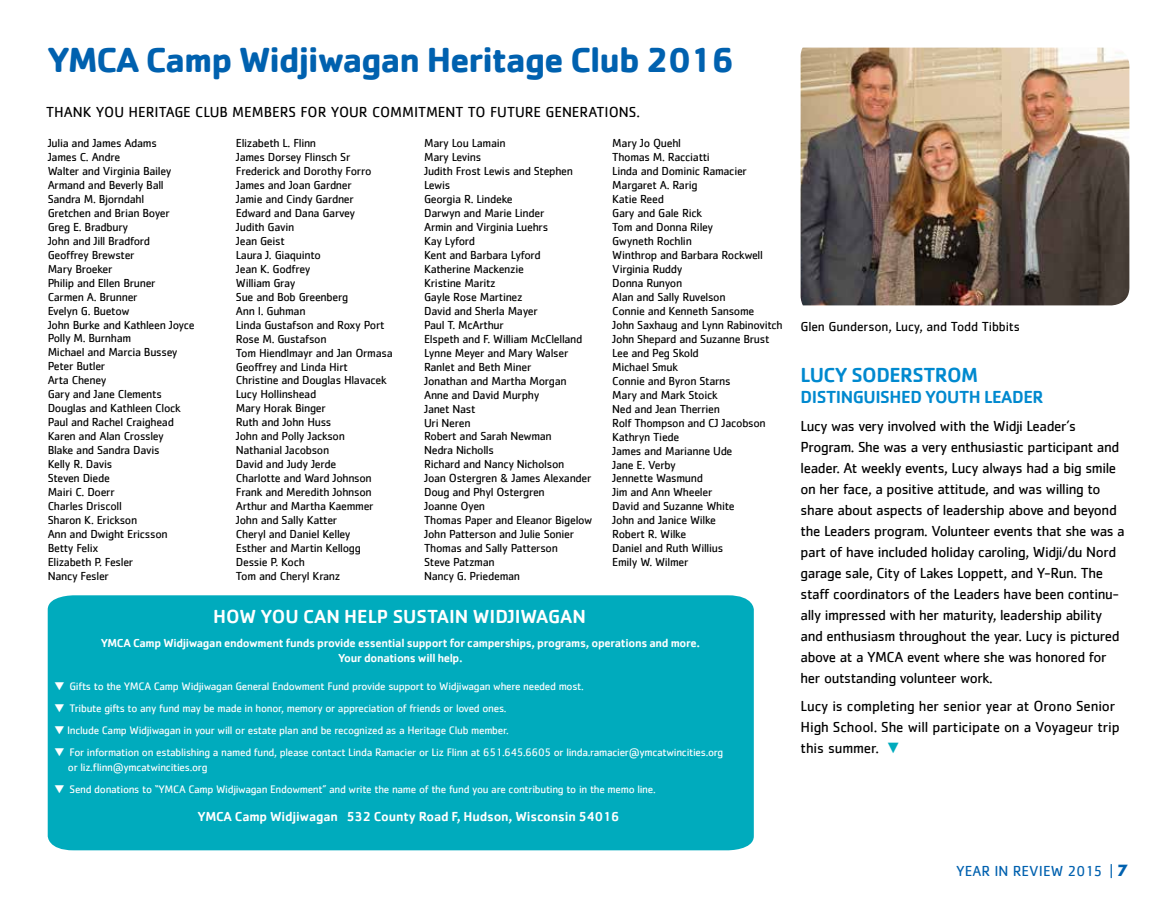
<style>
.page{position:relative;width:1175px;height:905px;background:#fff}
.page>*{position:absolute;margin:0;border:0;box-sizing:border-box;transform-origin:0 0}
.t1{font:700 36px "Cachet";letter-spacing:-.03em;color:#0061af}
.t2{font:500 21px "Cachet";letter-spacing:-.025em;color:#0089cf}
.t3{font:500 19.5px "Cachet";color:#fff}
.t4{font:500 18px "Cachet";letter-spacing:-.025em;color:#0089cf}
.t5{font:15px/21px "Cachet";letter-spacing:-.025em;color:#000}
.t6{font:15px "Cachet";color:#000}
.t7{font:15px "Cachet";color:#0061af}
.t8{font:500 13.5px "Cachet";letter-spacing:-.01em;color:#fff}
.t9{font:13.5px "Cachet";letter-spacing:-.01em;color:#000}
.t10{font:12px/14px "Cachet";letter-spacing:-.025em;color:#000}
.t11{font:500 12px/15px "Cachet";letter-spacing:-.025em;color:#fff;text-align:center}
.t12{font:11.25px/15px "Cachet";letter-spacing:-.025em;color:#fff}
.s1{color:#00abbd}
.s2{font-family:"Futura";font-weight:700}
</style>
<div class="page">
<div style="left:48px;top:595px;width:706px;height:255px;background:#00abbd"></div>
<img style="left:800px;top:48px;width:329px;height:257px">
<h1 class="t1" style="left:47px;top:37px;width:45px">YMCA</h1>
<h1 class="t1" style="left:146px;top:37px;width:590px">Camp Widjiwagan Heritage Club 2016</h1>
<p class="t6" style="left:46px;top:103px;width:227px">Thank you Heritage Club Members</p>
<p class="t5" style="left:300px;top:101px;width:9px">for</p>
<p class="t6" style="left:331px;top:103px;width:310px">your commitment to future generations.</p>
<p class="t10" style="left:48px;top:136px;width:148px">Julia and James Adams<br>James C. Andre<br>Walter and Virginia Bailey<br>Armand and Beverly Ball<br>Sandra M. Bjorndahl<br>Gretchen and Brian Boyer<br>Greg E. Bradbury<br>John and Jill Bradford<br>Geoffrey Brewster<br>Mary Broeker<br>Philip and Ellen Bruner<br>Carmen A. Brunner<br>Evelyn G. Buetow<br>John Burke and Kathleen Joyce<br>Polly M. Burnham<br>Michael and Marcia Bussey<br>Peter Butler<br>Arta Cheney<br>Gary and Jane Clements<br>Douglas and Kathleen Clock<br>Paul and Rachel Craighead<br>Karen and Alan Crossley<br>Blake and Sandra Davis<br>Kelly R. Davis<br>Steven Diede<br>Mairi C. Doerr<br>Charles Driscoll<br>Sharon K. Erickson<br>Ann and Dwight Ericsson<br>Betty Felix<br>Elizabeth P. Fesler<br>Nancy Fesler</p>
<p class="t10" style="left:236px;top:136px;width:158px">Elizabeth L. Flinn<br>James Dorsey Flinsch Sr<br>Frederick and Dorothy Forro<br>James and Joan Gardner<br>Jamie and Cindy Gardner<br>Edward and Dana Garvey<br>Judith Gavin<br>Jean Geist<br>Laura J. Giaquinto<br>Jean K. Godfrey<br>William Gray<br>Sue and Bob Greenberg<br>Ann I. Guhman<br>Linda Gustafson and Roxy Port<br>Rose M. Gustafson<br>Tom Hiendlmayr and Jan Ormasa<br>Geoffrey and Linda Hirt<br>Christine and Douglas Hlavacek<br>Lucy Hollinshead<br>Mary Horak Binger<br>Ruth and John Huss<br>John and Polly Jackson<br>Nathanial Jacobson<br>David and Judy Jerde<br>Charlotte and Ward Johnson<br>Frank and Meredith Johnson<br>Arthur and Martha Kaemmer<br>John and Sally Katter<br>Cheryl and Daniel Kelley<br>Esther and Martin Kellogg<br>Dessie P. Koch<br>Tom and Cheryl Kranz</p>
<p class="t10" style="left:424px;top:136px;width:170px">Mary Lou Lamain<br>Mary Levins<br>Judith Frost Lewis and Stephen<br>Lewis<br>Georgia R. Lindeke<br>Darwyn and Marie Linder<br>Armin and Virginia Luehrs<br>Kay Lyford<br>Kent and Barbara Lyford<br>Katherine Mackenzie<br>Kristine Maritz<br>Gayle Rose Martinez<br>David and Sherla Mayer<br>Paul T. McArthur<br>Elspeth and F. William McClelland<br>Lynne Meyer and Mary Walser<br>Ranlet and Beth Miner<br>Jonathan and Martha Morgan<br>Anne and David Murphy<br>Janet Nast<br>Uri Neren<br>Robert and Sarah Newman<br>Nedra Nicholls<br>Richard and Nancy Nicholson<br>Joan Ostergren &amp; James Alexander<br>Doug and Phyl Ostergren<br>Joanne Oyen<br>Thomas Paper and Eleanor Bigelow<br>John Patterson and Julie Sonier<br>Thomas and Sally Patterson<br>Steve Patzman<br>Nancy G. Priedeman</p>
<p class="t10" style="left:612px;top:136px;width:172px">Mary Jo Quehl<br>Thomas M. Racciatti<br>Linda and Dominic Ramacier<br>Margaret A. Rarig<br>Katie Reed<br>Gary and Gale Rick<br>Tom and Donna Riley<br>Gwyneth Rochlin<br>Winthrop and Barbara Rockwell<br>Virginia Ruddy<br>Donna Runyon<br>Alan and Sally Ruvelson<br>Connie and Kenneth Sansome<br>John Saxhaug and Lynn Rabinovitch<br>John Shepard and Suzanne Brust<br>Lee and Peg Skold<br>Michael Smuk<br>Connie and Byron Starns<br>Mary and Mark Stoick<br>Ned and Jean Therrien<br>Rolf Thompson and CJ Jacobson<br>Kathryn Tiede<br>James and Marianne Ude<br>Jane E. Verby<br>Jennette Wasmund<br>Jim and Ann Wheeler<br>David and Suzanne White<br>John and Janice Wilke<br>Robert R. Wilke<br>Daniel and Ruth Willius<br>Emily W. Wilmer</p>
<h3 class="t3" style="left:213px;top:604px;width:374px">How you can Help sustai n Wi djiwagan</h3>
<p class="t11" style="left:101px;top:635px;width:601px">YMCA Camp Widjiwagan endowment funds provide essential support for camperships, programs, operations and more.<br>Your donations will help.</p>
<p class="t12" style="left:54px;top:679px;width:78px">▼ Gifts to the YMCA</p>
<p class="t12" style="left:154px;top:679px;width:431px">Camp Widjiwagan General Endowment Fund provide support to Widjiwagan where needed most.</p>
<p class="t12" style="left:54px;top:700px;width:453px">▼ Tribute gifts to any fund may be made in honor, memory or appreciation of friends or loved ones.</p>
<p class="t12" style="left:54px;top:722px;width:456px">▼ I nclude Camp Widjiwagan in your will or estate plan and be recognized as a Heritage Club member.</p>
<p class="t12" style="left:68px;top:744px;width:657px;text-indent:-14px">▼ For information on establishing a named fund, please contact Linda Ramacier or Liz Flinn at 651.645.6605 or linda.ramacier@ymcatwincities.org or liz.flinn@ymcatwincities.org</p>
<p class="t12" style="left:54px;top:781px;width:112px">▼ Send donations to “YMCA</p>
<p class="t12" style="left:188px;top:781px;width:469px">Camp Widjiwagan Endowment” and write the name of the fund you are contributing to in the memo line.</p>
<p class="t8" style="left:197px;top:808px;width:423px">YMCA Camp Widjiwagan 532 County Road F, Hudson, Wisconsin 54016</p>
<p class="t9" style="left:800px;top:318px;width:221px">Glen Gunderson, Lucy, and Todd Tibbits</p>
<h2 class="t2" style="left:800px;top:362px;width:176px">Lucy Soderstrom</h2>
<h3 class="t4" style="left:800px;top:386px;width:244px">Distinguished Youth Leader</h3>
<p class="t5" style="left:800px;top:415px;width:326px">Lucy was very involved with the Widji Leader’s Program. She was a very enthusiastic participant and leader. At weekly events, Lucy always had a big smile on her face, a positive attitude, and was willing to share about aspects of leadership above and beyond the Leaders program. Volunteer events that she was a part of have included holiday caroling, Widji/du Nord garage sale, City of Lakes Loppett, and Y-Run. The staff coordinators of the Leaders have been continu&shy;ally impressed with her maturity, leadership ability and enthusiasm throughout the year. Lucy is pictured above at a YMCA</p>
<p class="t5" style="left:800px;top:646px;width:307px;text-indent:106px">event where she was honored for her outstanding volunteer work.</p>
<p class="t5" style="left:800px;top:695px;width:320px">Lucy is completing her senior year at Orono Senior<br>High School. She will participate on a Voyageur trip this summer. <span class="s1">▼</span></p>
<p class="t7" style="left:956px;top:862px;width:173px">Year in review 2015 | <span class="s2">7</span></p>
</div>
